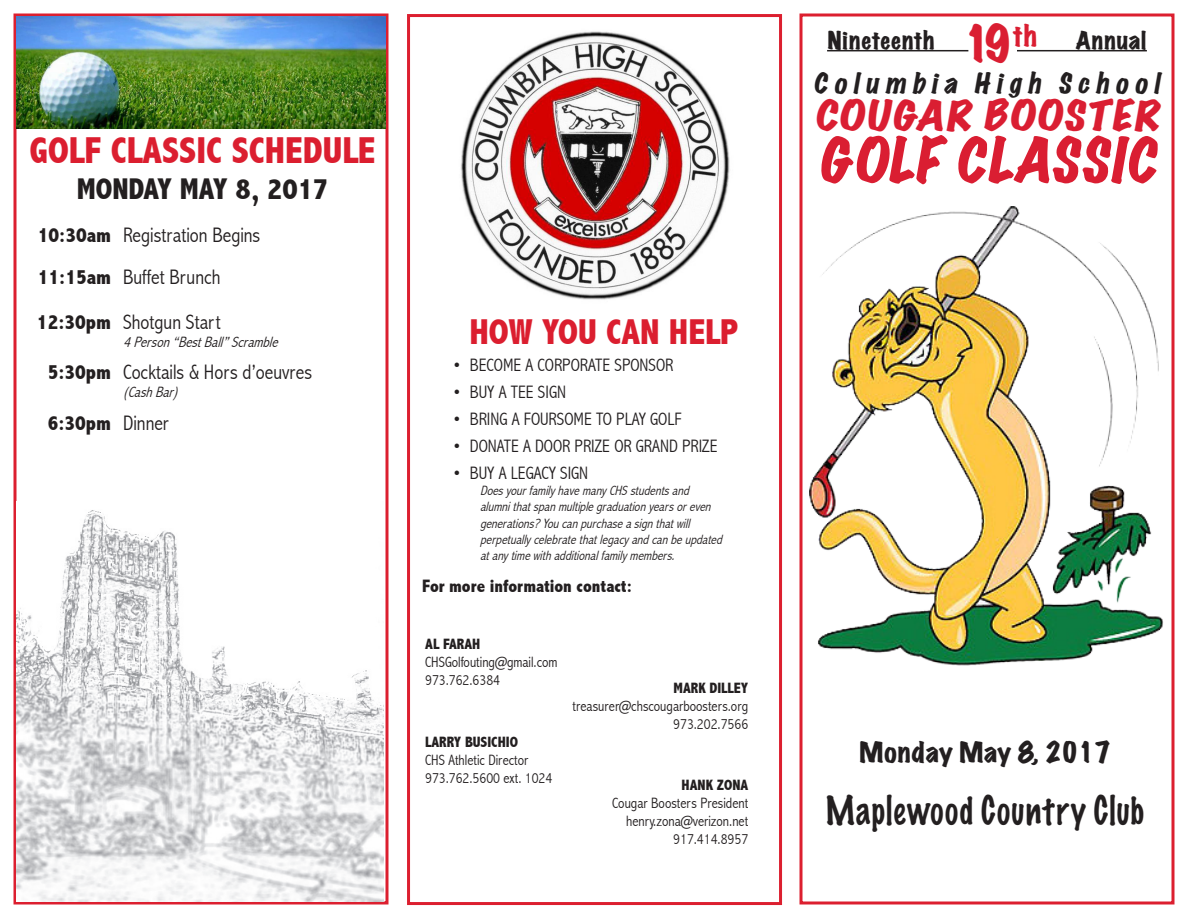
<style>
.page{position:relative;width:1188px;height:918px;background:#fff}
.page>*{position:absolute;margin:0;border:0;box-sizing:border-box;transform-origin:0 0}
.t1{font:italic expanded 55.5px "Marker Felt";color:#da1e32}
.t2{font:expanded 45px "Marker Felt";color:#da1e32}
.t3{font:italic expanded 37.8px "Marker Felt";color:#da1e32;scale:1.11 1}
.t4{font:800 condensed 37.5px "Abadi";color:#db1e2f}
.t5{font:100 36.15px "Marker Felt";letter-spacing:.045em;color:#231f20;scale:.87 1}
.t6{font:800 condensed 36px "Abadi";color:#db1e2f}
.t7{font:800 condensed 30px "Abadi";color:#231f20}
.t8{font:expanded 26.25px "Marker Felt";color:#da1e32}
.t9{font:italic expanded 25.5px "Marker Felt";color:#231f20}
.t10{font:expanded 25.5px "Marker Felt";letter-spacing:.01em;color:#231f20}
.t11{font:expanded 22.5px "Marker Felt";letter-spacing:.035em;color:#231f20}
.t12{font:300 condensed 21px "Abadi";color:#231f20}
.t13{font:800 condensed 21px "Abadi";color:#231f20}
.t14{font:300 condensed 18px "Abadi";color:#231f20}
.t15{font:800 condensed 18px "Abadi";color:#231f20}
.t16{font:300 condensed 15px "Abadi";color:#231f20}
.t17{font:800 condensed 15px "Abadi";color:#231f20}
.t18{font:italic 300 condensed 15px "Abadi";color:#231f20}
.t19{font:italic 300 condensed 13.5px/16.2px "Abadi";color:#231f20}
</style>
<div class="page">
<div style="left:14px;top:14px;width:374px;height:890px;border:3px solid #dc1f2f"></div>
<div style="left:407px;top:14px;width:375px;height:891px;border:3px solid #dc1f2f"></div>
<div style="left:800px;top:14px;width:374px;height:890px;border:3px solid #dc1f2f"></div>
<hr style="left:1017px;top:50px;width:130px;height:1px;background:#231f20">
<hr style="left:827px;top:50px;width:141px;height:1px;background:#231f20">
<img style="left:17px;top:502px;width:367px;height:400px">
<img style="left:17px;top:17px;width:368px;height:112px">
<img style="left:461px;top:31px;width:269px;height:269px">
<img style="left:809px;top:206px;width:354px;height:460px">
<p class="t4" style="left:29px;top:129px;width:348px">GOLF CLASSIC SCHEDULE</p>
<p class="t7" style="left:77px;top:172px;width:253px">MONDAY MAY 8, 2017</p>
<p class="t13" style="left:38px;top:223px;width:75px">10:30am</p>
<p class="t12" style="left:123px;top:223px;width:139px">Registration Begins</p>
<p class="t13" style="left:38px;top:264px;width:75px">11:15am</p>
<p class="t12" style="left:123px;top:264px;width:99px">Buffet Brunch</p>
<p class="t13" style="left:37px;top:309px;width:76px">12:30pm</p>
<p class="t12" style="left:123px;top:309px;width:99px">Shotgun Start</p>
<p class="t18" style="left:123px;top:333px;width:161px">4Person“BestBall”Scramble</p>
<p class="t13" style="left:48px;top:360px;width:65px">5:30pm</p>
<p class="t12" style="left:123px;top:360px;width:191px">Cocktails &amp; Hors d’oeuvres</p>
<p class="t18" style="left:123px;top:383px;width:61px">(CashBar)</p>
<p class="t13" style="left:48px;top:411px;width:65px">6:30pm</p>
<p class="t12" style="left:123px;top:411px;width:47px">Dinner</p>
<p class="t6" style="left:469px;top:311px;width:270px">HOW YOU CAN HELP</p>
<p class="t14" style="left:453px;top:354px;width:222px">• BECOME A CORPORATE SPONSOR</p>
<p class="t14" style="left:453px;top:381px;width:115px">• BUY A TEE SIGN</p>
<p class="t14" style="left:453px;top:408px;width:231px">• BRING A FOURSOME TO PLAY GOLF</p>
<p class="t14" style="left:453px;top:435px;width:267px">• DONATE A DOOR PRIZE OR GRAND PRIZE</p>
<p class="t14" style="left:453px;top:462px;width:137px">• BUY A LEGACY SIGN</p>
<p class="t19" style="left:480px;top:483px;width:247px">Doesyourfamily havemany CHSstudentsand alumnithatspanmultiplegraduationyearsoreven generations?Youcanpurchaseasignthatwill perpetually celebratethatlegacy andcanbeupdated atany timewithadditionalfamily members.</p>
<p class="t15" style="left:422px;top:575px;width:211px">For more information contact:</p>
<p class="t17" style="left:425px;top:636px;width:57px">AL FARAH</p>
<p class="t16" style="left:425px;top:654px;width:134px">CHSGolfouting@gmail.com</p>
<p class="t16" style="left:425px;top:672px;width:76px">973.762.6384</p>
<p class="t17" style="left:425px;top:734px;width:94px">LARRY BUSICHIO</p>
<p class="t16" style="left:425px;top:752px;width:105px">CHS Athletic Director</p>
<p class="t16" style="left:425px;top:770px;width:129px">973.762.5600 ext. 1024</p>
<p class="t17" style="left:674px;top:680px;width:76px">MARK DILLEY</p>
<p class="t16" style="left:572px;top:698px;width:177px">treasurer@chscougarboosters.org</p>
<p class="t16" style="left:673px;top:716px;width:76px">973.202.7566</p>
<p class="t17" style="left:682px;top:776px;width:68px">HANK ZONA</p>
<p class="t16" style="left:612px;top:794px;width:138px">Cougar Boosters President</p>
<p class="t16" style="left:626px;top:812px;width:124px">henry.zona@verizon.net</p>
<p class="t16" style="left:673px;top:830px;width:76px">917.414.8957</p>
<p class="t2" style="left:963px;top:8px;width:51px">19</p>
<p class="t11" style="left:828px;top:22px;width:108px">Nineteenth</p>
<p class="t8" style="left:1012px;top:15px;width:26px">th</p>
<p class="t11" style="left:1076px;top:22px;width:72px">Annual</p>
<p class="t9" style="left:813px;top:63px;width:355px">Columbia High School</p>
<p class="t3" style="left:814px;top:86px;width:321px">COUGAR BOOSTER</p>
<p class="t1" style="left:818px;top:116px;width:354px">GOLFCLASSIC</p>
<p class="t10" style="left:860px;top:732px;width:253px">Monday May 8, 2017</p>
<p class="t5" style="left:825px;top:781px;width:368px">Maplewood Country Club</p>
</div>
